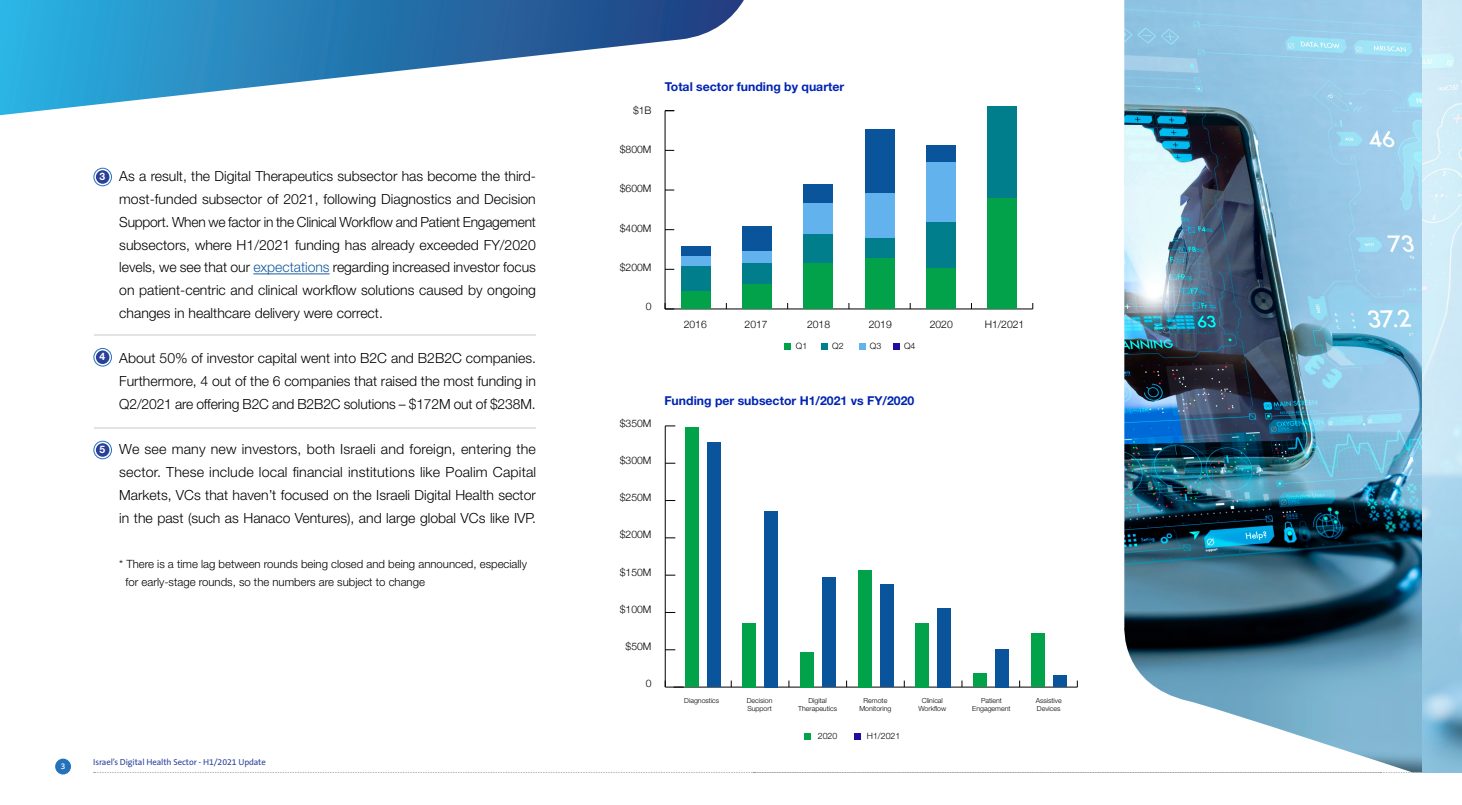
<style>
.page{position:relative;width:1462px;height:805px;background:#fff}
.page>*{position:absolute;margin:0;border:0;box-sizing:border-box;transform-origin:0 0}
.t1{font:17.24px "Myriad Hebrew";color:#000}
.t2{font:300 14px/22.8px "Helvetica Neue LT Std";color:#000;text-align:justify}
.t3{font:700 12.25px "Helvetica Neue LT Std";color:#0024b3}
.t4{font:300 11.38px/17.5px "Helvetica Neue LT Std";color:#000}
.t5{font:300 10.41px "Helvetica Neue";color:#000}
.t6{font:700 10.33px "Helvetica Neue LT Std";color:#fff}
.t7{font:8.75px "The Sans B W5 Plain";letter-spacing:-.01em;color:#2b3f99}
.TOC_Top{font:300 8.75px "Helvetica Neue LT Std";color:#000}
.t8{font:600 7.7px "Open Sans";color:#fff}
.t9{font:300 7px/7.9px "Helvetica Neue LT Std";color:#000;text-align:center}
.s1{color:#175d9e}
</style>
<div class="page">
<div style="left:55px;top:759px;width:16px;height:15px;background:#2472ba;border-radius:50%"></div>
<img style="left:1124px;top:0;width:298px;height:772px">
<svg style="left:94px;top:772px;width:1328px;height:1px"></svg>
<img style="left:1422px;top:0;width:39px;height:773px">
<hr style="left:253px;top:274px;width:76px;height:1px;background:#175d9e">
<div style="left:96px;top:170px;width:13px;height:14px;background:#2b3f99;border-radius:50%"></div>
<div style="left:94px;top:168px;width:18px;height:18px;border:1px solid #2472ba;border-radius:50%"></div>
<hr style="left:95px;top:334px;width:441px;height:2px;background:#e3e3e6">
<div style="left:96px;top:350px;width:13px;height:14px;background:#2b3f99;border-radius:50%"></div>
<div style="left:94px;top:348px;width:18px;height:18px;border:1px solid #2472ba;border-radius:50%"></div>
<svg style="left:0;top:0;width:744px;height:115px"></svg>
<hr style="left:95px;top:427px;width:441px;height:2px;background:#e3e3e6">
<div style="left:96px;top:443px;width:13px;height:14px;background:#2b3f99;border-radius:50%"></div>
<div style="left:94px;top:441px;width:18px;height:18px;border:1px solid #2472ba;border-radius:50%"></div>
<hr style="left:665px;top:309px;width:367px;height:1px;background:#000">
<hr style="left:665px;top:111px;width:1px;height:198px;background:#000">
<svg style="left:665px;top:303px;width:9px;height:7px"></svg>
<svg style="left:665px;top:110px;width:9px;height:2px"></svg>
<div style="left:681px;top:247px;width:29px;height:9px;background:#0a549c"></div>
<div style="left:742px;top:226px;width:29px;height:25px;background:#0a549c"></div>
<div style="left:803px;top:184px;width:30px;height:19px;background:#0a549c"></div>
<div style="left:864px;top:129px;width:30px;height:64px;background:#0a549c"></div>
<div style="left:926px;top:145px;width:29px;height:17px;background:#0a549c"></div>
<div style="left:681px;top:256px;width:29px;height:10px;background:#62b2ed"></div>
<div style="left:742px;top:251px;width:29px;height:13px;background:#62b2ed"></div>
<div style="left:803px;top:203px;width:30px;height:32px;background:#62b2ed"></div>
<div style="left:864px;top:193px;width:30px;height:45px;background:#62b2ed"></div>
<div style="left:926px;top:162px;width:29px;height:60px;background:#62b2ed"></div>
<div style="left:681px;top:266px;width:29px;height:25px;background:#007e8c"></div>
<div style="left:742px;top:264px;width:29px;height:20px;background:#007e8c"></div>
<div style="left:803px;top:235px;width:30px;height:28px;background:#007e8c"></div>
<div style="left:864px;top:238px;width:30px;height:21px;background:#007e8c"></div>
<div style="left:926px;top:222px;width:29px;height:47px;background:#007e8c"></div>
<div style="left:987px;top:107px;width:29px;height:92px;background:#007e8c"></div>
<div style="left:681px;top:291px;width:29px;height:18px;background:#02a24a"></div>
<div style="left:742px;top:284px;width:29px;height:25px;background:#02a24a"></div>
<div style="left:803px;top:263px;width:30px;height:46px;background:#02a24a"></div>
<div style="left:864px;top:259px;width:30px;height:50px;background:#02a24a"></div>
<div style="left:926px;top:269px;width:29px;height:40px;background:#02a24a"></div>
<div style="left:987px;top:199px;width:29px;height:110px;background:#02a24a"></div>
<hr style="left:673px;top:687px;width:404px;height:1px;background:#000">
<hr style="left:665px;top:426px;width:1px;height:261px;background:#000">
<svg style="left:665px;top:681px;width:18px;height:7px"></svg>
<div style="left:706px;top:442px;width:14px;height:245px;background:#0a549c"></div>
<div style="left:764px;top:511px;width:14px;height:176px;background:#0a549c"></div>
<div style="left:822px;top:577px;width:13px;height:110px;background:#0a549c"></div>
<div style="left:879px;top:585px;width:14px;height:102px;background:#0a549c"></div>
<div style="left:937px;top:608px;width:14px;height:79px;background:#0a549c"></div>
<div style="left:995px;top:649px;width:13px;height:38px;background:#0a549c"></div>
<div style="left:1052px;top:675px;width:14px;height:12px;background:#0a549c"></div>
<div style="left:684px;top:427px;width:14px;height:260px;background:#02a24a"></div>
<div style="left:742px;top:623px;width:14px;height:64px;background:#02a24a"></div>
<div style="left:800px;top:652px;width:13px;height:35px;background:#02a24a"></div>
<div style="left:857px;top:570px;width:14px;height:117px;background:#02a24a"></div>
<div style="left:915px;top:623px;width:14px;height:64px;background:#02a24a"></div>
<div style="left:973px;top:674px;width:13px;height:13px;background:#02a24a"></div>
<div style="left:1030px;top:633px;width:14px;height:54px;background:#02a24a"></div>
<svg style="left:804px;top:733px;width:6px;height:6px"></svg>
<svg style="left:854px;top:733px;width:6px;height:6px"></svg>
<svg style="left:893px;top:343px;width:6px;height:6px"></svg>
<svg style="left:859px;top:343px;width:6px;height:6px"></svg>
<svg style="left:821px;top:343px;width:6px;height:6px"></svg>
<svg style="left:784px;top:343px;width:6px;height:6px"></svg>
<p class="t6" style="left:99px;top:170px;width:7px">3</p>
<p class="t6" style="left:99px;top:350px;width:7px">4</p>
<p class="t6" style="left:99px;top:443px;width:7px">5</p>
<p class="t2" style="left:119px;top:165px;width:418px">As a result, the Digital Therapeutics subsector has become the third-</p>
<p class="t2" style="left:119px;top:210px;width:418px">Support. When we factor in the Clinical Workflow and Patient Engagement subsectors, where H1/2021 funding has already exceeded FY/2020 levels, we see that our <span class="s1">expectations</span> regarding increased investor focus on patient-centric and clinical workflow solutions caused by ongoing changes in healthcare delivery were correct.</p>
<p class="t2" style="left:119px;top:347px;width:418px">About 50% of investor capital went into B C2 and B B2 C2 companies.<br>Furthermore 4, out of the 6 companies that raised the most funding in Q2/2021 are offering B C2 and B B2 C2 solutions – $172M out of $238M.</p>
<p class="t2" style="left:119px;top:438px;width:418px;text-align:right">We see many new investors, both Israeli and foreign, entering the sector. These include local financial institutions like Poalim Capital Markets, VCs that haven t’ focused on the Israeli Digital Health sector .</p>
<p class="t2" style="left:119px;top:188px;width:418px">most-funded subsector of 2021, following Diagnostics and Decision</p>
<p class="t2" style="left:119px;top:506px;width:416px">in the past (such as Hanaco Ventures ,) and large global VCs like IVP</p>
<p class="t4" style="left:126px;top:555px;width:403px;text-indent:-6px">* There is a time lag between rounds being closed and being announced, especially for early-stage rounds, so the numbers are subject to change</p>
<p class="t8" style="left:61px;top:761px;width:6px">3</p>
<p class="t7" style="left:93px;top:757px;width:174px">Israel s’ Digital Health Sector H- 1/2021 Update</p>
<p class="t5" style="left:633px;top:101px;width:20px">$1B</p>
<p class="t5" style="left:620px;top:141px;width:33px">$800M</p>
<p class="t5" style="left:620px;top:180px;width:33px">$600M</p>
<p class="t5" style="left:620px;top:220px;width:33px">$400M</p>
<p class="t5" style="left:620px;top:259px;width:33px">$200M</p>
<p class="t5" style="left:645px;top:298px;width:7px">0</p>
<p class="t1" style="left:620px;top:102px;width:37px">1000</p>
<p class="t1" style="left:620px;top:142px;width:28px">800</p>
<p class="t1" style="left:620px;top:181px;width:28px">600</p>
<p class="t1" style="left:620px;top:221px;width:28px">400</p>
<p class="t1" style="left:620px;top:261px;width:28px">200</p>
<p class="t3" style="left:664px;top:79px;width:181px">Total sector funding by quarter</p>
<p class="t5" style="left:683px;top:316px;width:25px">2016</p>
<p class="t5" style="left:744px;top:316px;width:25px">2017</p>
<p class="t5" style="left:807px;top:316px;width:25px">2018</p>
<p class="TOC_Top" style="left:796px;top:340px;width:13px">Q1</p>
<p class="TOC_Top" style="left:832px;top:340px;width:13px">Q2</p>
<p class="t5" style="left:868px;top:316px;width:25px">2019</p>
<p class="TOC_Top" style="left:870px;top:340px;width:13px">Q3</p>
<p class="TOC_Top" style="left:904px;top:340px;width:13px">Q4</p>
<p class="t5" style="left:929px;top:316px;width:25px">2020</p>
<p class="t5" style="left:984px;top:316px;width:41px">H1/2021</p>
<p class="t5" style="left:620px;top:415px;width:33px">$350M</p>
<p class="t5" style="left:620px;top:452px;width:33px">$300M</p>
<p class="t5" style="left:620px;top:489px;width:33px">$250M</p>
<p class="t5" style="left:620px;top:526px;width:33px">$200M</p>
<p class="t5" style="left:620px;top:563px;width:33px">$150M</p>
<p class="t5" style="left:620px;top:601px;width:33px">$100M</p>
<p class="t5" style="left:625px;top:638px;width:27px">$50M</p>
<p class="t5" style="left:645px;top:675px;width:7px">0</p>
<p class="t3" style="left:664px;top:393px;width:251px">Funding per subsector H1/2021 vs FY/2020</p>
<p class="t9" style="left:684px;top:696px;width:36px">Diagnostics</p>
<p class="t9" style="left:918px;top:696px;width:30px">Clinical<br>Workflow</p>
<p class="t9" style="left:746px;top:696px;width:27px;text-align:left">Decision<br>Support</p>
<p class="t9" style="left:859px;top:696px;width:33px">Remote<br>Monitoring</p>
<p class="t9" style="left:798px;top:696px;width:40px">Digital<br>Therapeutics</p>
<p class="t9" style="left:972px;top:696px;width:40px">Patient<br>Engagement</p>
<p class="t9" style="left:1035px;top:696px;width:28px;text-align:left">Assistive<br>Devices</p>
<p class="TOC_Top" style="left:817px;top:731px;width:21px">2020</p>
<p class="TOC_Top" style="left:866px;top:731px;width:35px">H1/2021</p>
</div>
